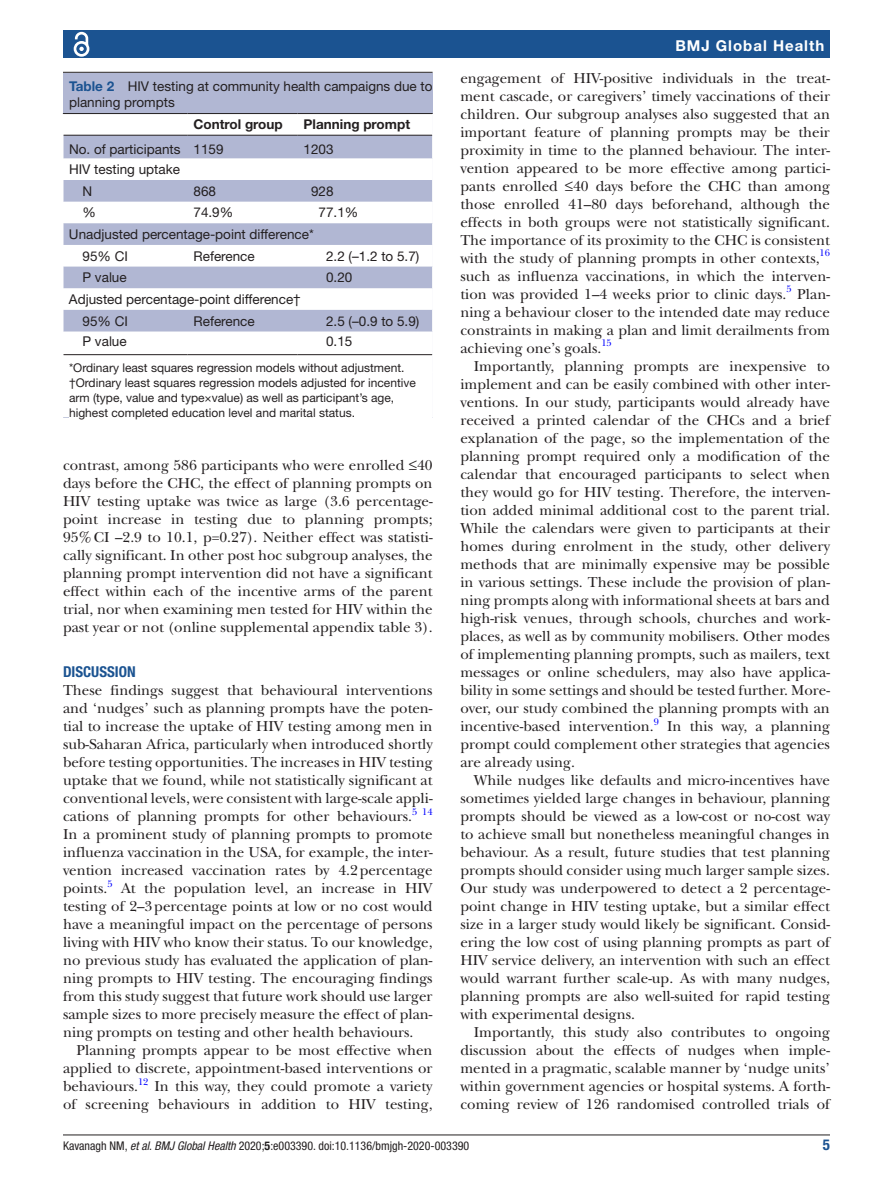
<style>
.page{position:relative;width:893px;height:1191px;background:#fff}
.page>*{position:absolute;margin:0;border:0;box-sizing:border-box;transform-origin:0 0}
.t1{font:15px/18px "New Baskerville";color:#231f20;text-align:justify}
.t2{font:700 15px "Helvetica Neue LT Std";letter-spacing:.065em;color:#fff}
.t3{font:700 condensed 15px "Helvetica Neue LT Std";color:#1b5391}
.t4{font:13.5px/21.6px "Helvetica Neue LT Std";color:#231f20}
.t5{font:700 13.5px "Helvetica Neue LT Std";color:#231f20}
.t6{font:12px/15px "Helvetica Neue LT Std";color:#231f20}
.t7{font:condensed 12px "Helvetica Neue LT Std";color:#231f20}
.t8{font:9.9px "New Baskerville";color:#00f}
.s1{font-weight:700;color:#1b5391}
.s2{font-style:italic}
.s3{font-weight:700}
</style>
<div class="page">
<hr style="left:63px;top:1134px;width:767px;height:1px;background:#231f20">
<div style="left:63px;top:31px;width:767px;height:27px;background:#1b5391"></div>
<svg style="left:73px;top:31px;width:17px;height:26px"></svg>
<div style="left:63px;top:73px;width:370px;height:344px;background:#b1b7d3"></div>
<hr style="left:63px;top:72px;width:370px;height:1px;background:#231f20">
<svg style="left:64px;top:114px;width:368px;height:303px;fill:#fff"></svg>
<hr style="left:63px;top:113px;width:124px;height:1px;background:#231f20">
<hr style="left:63px;top:135px;width:125px;height:1px;background:#231f20">
<hr style="left:188px;top:113px;width:110px;height:1px;background:#231f20">
<hr style="left:188px;top:135px;width:110px;height:1px;background:#231f20">
<hr style="left:298px;top:113px;width:135px;height:1px;background:#231f20">
<hr style="left:298px;top:135px;width:134px;height:1px;background:#231f20">
<hr style="left:188px;top:354px;width:110px;height:1px;background:#231f20">
<hr style="left:63px;top:354px;width:125px;height:1px;background:#231f20">
<hr style="left:298px;top:354px;width:134px;height:1px;background:#231f20">
<svg style="left:63px;top:114px;width:1px;height:241px"></svg>
<hr style="left:63px;top:355px;width:1px;height:62px;background:#fff">
<svg style="left:432px;top:114px;width:1px;height:241px"></svg>
<hr style="left:432px;top:355px;width:1px;height:62px;background:#fff">
<hr style="left:69px;top:371px;width:364px;height:2px;background:#fff">
<hr style="left:69px;top:416px;width:364px;height:2px;background:#fff">
<p class="t4" style="left:69px;top:77px;width:365px;line-height:16.5px"><span class="s1">Table 2</span> HIV testing at community health campaigns due to planning prompts</p>
<p class="t5" style="left:194px;top:116px;width:91px">Control group</p>
<p class="t5" style="left:304px;top:116px;width:108px">Planning prompt</p>
<p class="t4" style="left:69px;top:138px;width:156px">No. of participants 1159</p>
<p class="t4" style="left:304px;top:138px;width:32px">1203</p>
<p class="t4" style="left:83px;top:158px;width:99px;text-indent:-14px">HIV testing uptake<br>N</p>
<p class="t4" style="left:194px;top:180px;width:24px">868</p>
<p class="t4" style="left:311px;top:180px;width:24px">928</p>
<p class="t4" style="left:83px;top:201px;width:15px">%</p>
<p class="t4" style="left:194px;top:201px;width:41px">74.9%</p>
<p class="t4" style="left:319px;top:201px;width:41px">77.1%</p>
<p class="t4" style="left:82px;top:223px;width:233px;text-indent:-14px">Unadjusted percentage-point difference*<br>95% CI</p>
<p class="t4" style="left:193px;top:245px;width:63px">Reference</p>
<p class="t4" style="left:326px;top:245px;width:95px">2.2 (–1.2 to 5.7)</p>
<p class="t4" style="left:82px;top:266px;width:46px">P value</p>
<p class="t4" style="left:326px;top:266px;width:28px">0.20</p>
<p class="t4" style="left:82px;top:288px;width:220px;text-indent:-14px">Adjusted percentage-point difference†<br>95% CI</p>
<p class="t4" style="left:193px;top:310px;width:63px">Reference</p>
<p class="t4" style="left:326px;top:310px;width:95px">2.5 (–0.9 to 5.9)</p>
<p class="t4" style="left:82px;top:330px;width:46px">P value</p>
<p class="t4" style="left:326px;top:330px;width:28px">0.15</p>
<p class="t6" style="left:69px;top:360px;width:348px">*Ordinary least squares regression models without adjustment. †Ordinary least squares regression models adjusted for incentive arm (type, value and type×value) as well as participant’s age, highest completed education level and marital status.</p>
<p class="t1" style="left:63px;top:456px;width:371px">contrast, among 586 participants who were enrolled ≤40 days before the CHC, the effect of planning prompts on HIV testing uptake was twice as large (3.6 percentage&shy;point increase in testing due to planning prompts; 95%CI –2.9 to 10.1, p=0.27). Neither effect was statisti&shy;cally significant. In other post hoc subgroup analyses, the planning prompt intervention did not have a significant effect within each of the incentive arms of the parent trial, nor when examining men tested for HIV within the past year or not (online supplemental appendix table 3).</p>
<p class="t3" style="left:63px;top:663px;width:74px">DISCUSSION</p>
<p class="t1" style="left:63px;top:681px;width:371px">These findings suggest that behavioural interventions and ‘nudges’ such as planning prompts have the poten&shy;tial to increase the uptake of HIV testing among men in sub-Saharan Africa, particularly when introduced shortly before testing opportunities. The increases in HIV testing uptake that we found, while not statistically significant at conventional levels, were consistent with large-scale appli&shy;cations of planning prompts for other behaviours.</p>
<p class="t8" style="left:412px;top:805px;width:22px">5 14</p>
<p class="t1" style="left:63px;top:825px;width:371px">In a prominent study of planning prompts to promote influenza vaccination in the USA, for example, the inter&shy;vention increased vaccination rates by 4.2percentage points.</p>
<p class="t8" style="left:107px;top:877px;width:7px">5</p>
<p class="t1" style="left:63px;top:879px;width:371px;text-indent:58px">At the population level, an increase in HIV testing of 2–3percentage points at low or no cost would have a meaningful impact on the percentage of persons living with HIV who know their status. To our knowledge, no previous study has evaluated the application of plan&shy;ning prompts to HIV testing. The encouraging findings from this study suggest that future work should use larger sample sizes to more precisely measure the effect of plan&shy;ning prompts on testing and other health behaviours.</p>
<p class="t1" style="left:63px;top:1041px;width:371px;text-indent:14px">Planning prompts appear to be most effective when applied to discrete, appointment-based interventions or behaviours.<sup>12</sup> In this way, they could promote a variety of screening behaviours in addition to HIV testing,</p>
<p class="t2" style="left:675px;top:36px;width:150px">BMJ Global Health</p>
<p class="t1" style="left:460px;top:69px;width:371px">engagement of HIV-positive individuals in the treat&shy;ment cascade, or caregivers’ timely vaccinations of their children. Our subgroup analyses also suggested that an important feature of planning prompts may be their proximity in time to the planned behaviour. The inter&shy;vention appeared to be more effective among partici&shy;pants enrolled ≤40 days before the CHC than among those enrolled 41–80 days beforehand, although the effects in both groups were not statistically significant.<br>The importance of its proximity to the CHC is consistent with the study of planning prompts in other contexts,</p>
<p class="t8" style="left:820px;top:247px;width:12px">16</p>
<p class="t1" style="left:460px;top:267px;width:371px">such as influenza vaccinations, in which the interven&shy;tion was provided 1–4 weeks prior to clinic days.</p>
<p class="t8" style="left:786px;top:283px;width:7px">5</p>
<p class="t1" style="left:460px;top:285px;width:371px;text-indent:337px">Plan&shy;ning a behaviour closer to the intended date may reduce constraints in making a plan and limit derailments from achieving one’s goals.</p>
<p class="t8" style="left:601px;top:337px;width:12px">15</p>
<p class="t1" style="left:460px;top:357px;width:371px;text-indent:14px">Importantly, planning prompts are inexpensive to implement and can be easily combined with other inter&shy;ventions. In our study, participants would already have received a printed calendar of the CHCs and a brief explanation of the page, so the implementation of the planning prompt required only a modification of the calendar that encouraged participants to select when they would go for HIV testing. Therefore, the interven&shy;tion added minimal additional cost to the parent trial.<br>While the calendars were given to participants at their homes during enrolment in the study, other delivery methods that are minimally expensive may be possible in various settings. These include the provision of plan&shy;ning prompts along with informational sheets at bars and high-risk venues, through schools, churches and work&shy;places, as well as by community mobilisers. Other modes of implementing planning prompts, such as mailers, text messages or online schedulers, may also have applica&shy;bility in some settings and should be tested further. More&shy;over, our study combined the planning prompts with an incentive-based intervention.</p>
<p class="t8" style="left:654px;top:715px;width:7px">9</p>
<p class="t1" style="left:460px;top:717px;width:371px;text-indent:207px">In this way, a planning prompt could complement other strategies that agencies are already using.</p>
<p class="t1" style="left:460px;top:771px;width:371px;text-indent:14px">While nudges like defaults and micro-incentives have sometimes yielded large changes in behaviour, planning prompts should be viewed as a low-cost or no-cost way to achieve small but nonetheless meaningful changes in behaviour. As a result, future studies that test planning prompts should consider using much larger sample sizes.<br>Our study was underpowered to detect a 2 percentage&shy;point change in HIV testing uptake, but a similar effect size in a larger study would likely be significant. Consid&shy;ering the low cost of using planning prompts as part of HIV service delivery, an intervention with such an effect would warrant further scale-up. As with many nudges, planning prompts are also well-suited for rapid testing with experimental designs.</p>
<p class="t1" style="left:460px;top:1023px;width:371px;text-indent:14px">Importantly, this study also contributes to ongoing discussion about the effects of nudges when imple&shy;mented in a pragmatic, scalable manner by ‘nudge units’ within government agencies or hospital systems. A forth&shy;coming review of 126 randomised controlled trials of</p>
<p class="t7" style="left:63px;top:1138px;width:408px">Kavanagh NM, <span class="s2">et al</span>. <span class="s2">BMJ Global Health</span> 2020;<span class="s3">5</span>:e003390. doi:10.1136/bmjgh-2020-003390</p>
<p class="t3" style="left:823px;top:1135px;width:9px">5</p>
</div>
